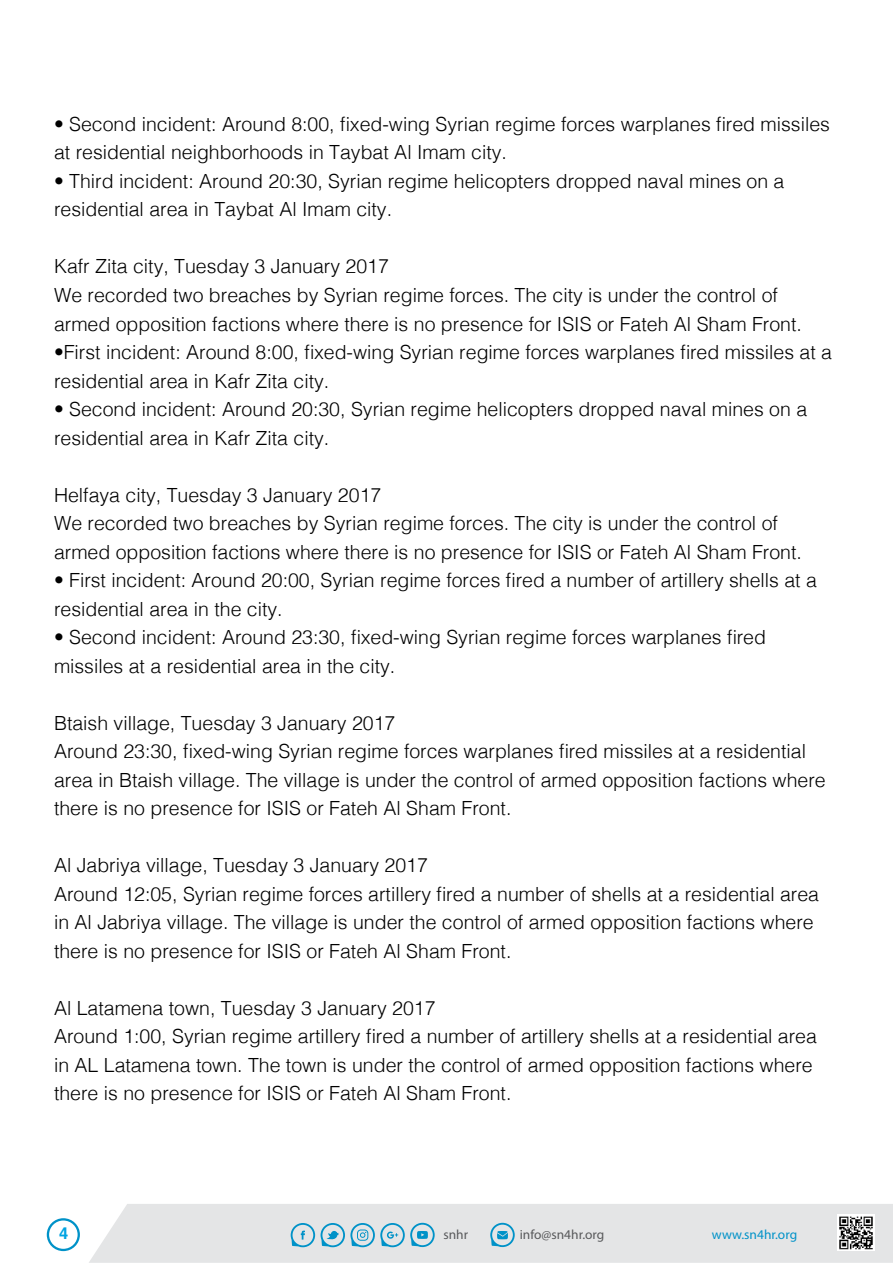
<style>
.page{position:relative;width:893px;height:1263px;background:#fff}
.page>*{position:absolute;margin:0;border:0;box-sizing:border-box;transform-origin:0 0}
.t1{font:300 19.5px/28.5px "Helvetica";color:#000}
.t2{font:700 16.5px "Helvetica";color:#00a4e2}
.t3{font:13.35px "Myriad Pro";color:#58595b}
.t4{font:13.35px "Myriad Pro";color:#0092c8}
</style>
<div class="page">
<div style="left:89px;top:1204px;width:804px;height:59px;background:#e4e5e6"></div>
<svg style="left:291px;top:1223px;width:24px;height:24px"></svg>
<svg style="left:321px;top:1223px;width:114px;height:24px;background:#a1ccdd"></svg>
<svg style="left:490px;top:1223px;width:25px;height:24px"></svg>
<img style="left:837px;top:1214px;width:37px;height:37px">
<svg style="left:47px;top:1218px;width:33px;height:33px"></svg>
<p class="t1" style="left:54px;top:108px;width:777px">• Second incident: Around 8:00, fixed-wing Syrian regime forces warplanes fired missiles at residential neighborhoods in Taybat Al Imam city.</p>
<p class="t1" style="left:54px;top:165px;width:732px">• Third incident: Around 20:30, Syrian regime helicopters dropped naval mines on a residential area in Taybat Al Imam city.</p>
<p class="t1" style="left:54px;top:251px;width:749px">Kafr Zita city, Tuesday 3 January 2017<br>We recorded two breaches by Syrian regime forces. The city is under the control of armed opposition factions where there is no presence for ISIS or Fateh Al Sham Front.</p>
<p class="t1" style="left:54px;top:336px;width:780px">•First incident: Around 8:00, fixed-wing Syrian regime forces warplanes fired missiles at a residential area in Kafr Zita city.</p>
<p class="t1" style="left:54px;top:393px;width:755px">• Second incident: Around 20:30, Syrian regime helicopters dropped naval mines on a residential area in Kafr Zita city.</p>
<p class="t1" style="left:54px;top:479px;width:749px">Helfaya city, Tuesday 3 January 2017<br>We recorded two breaches by Syrian regime forces. The city is under the control of armed opposition factions where there is no presence for ISIS or Fateh Al Sham Front.</p>
<p class="t1" style="left:54px;top:564px;width:764px">• First incident: Around 20:00, Syrian regime forces fired a number of artillery shells at a residential area in the city.</p>
<p class="t1" style="left:54px;top:622px;width:713px">• Second incident: Around 23:30, fixed-wing Syrian regime forces warplanes fired missiles at a residential area in the city.</p>
<p class="t1" style="left:54px;top:707px;width:773px">Btaish village, Tuesday 3 January 2017<br>Around 23:30, fixed-wing Syrian regime forces warplanes fired missiles at a residential area in Btaish village. The village is under the control of armed opposition factions where there is no presence for ISIS or Fateh Al Sham Front.</p>
<p class="t1" style="left:54px;top:850px;width:767px">Al Jabriya village, Tuesday 3 January 2017<br>Around 12:05, Syrian regime forces artillery fired a number of shells at a residential area in Al Jabriya village. The village is under the control of armed opposition factions where there is no presence for ISIS or Fateh Al Sham Front.</p>
<p class="t1" style="left:54px;top:992px;width:764px">Al Latamena town, Tuesday 3 January 2017<br>Around 1:00, Syrian regime artillery fired a number of artillery shells at a residential area in AL Latamena town. The town is under the control of armed opposition factions where there is no presence for ISIS or Fateh Al Sham Front.</p>
<p class="t2" style="left:59px;top:1220px;width:11px">4</p>
<p class="t3" style="left:443px;top:1226px;width:26px">snhr</p>
<p class="t3" style="left:520px;top:1226px;width:86px">info@sn4hr.org</p>
<p class="t4" style="left:712px;top:1226px;width:87px">www.sn4hr.org</p>
</div>
